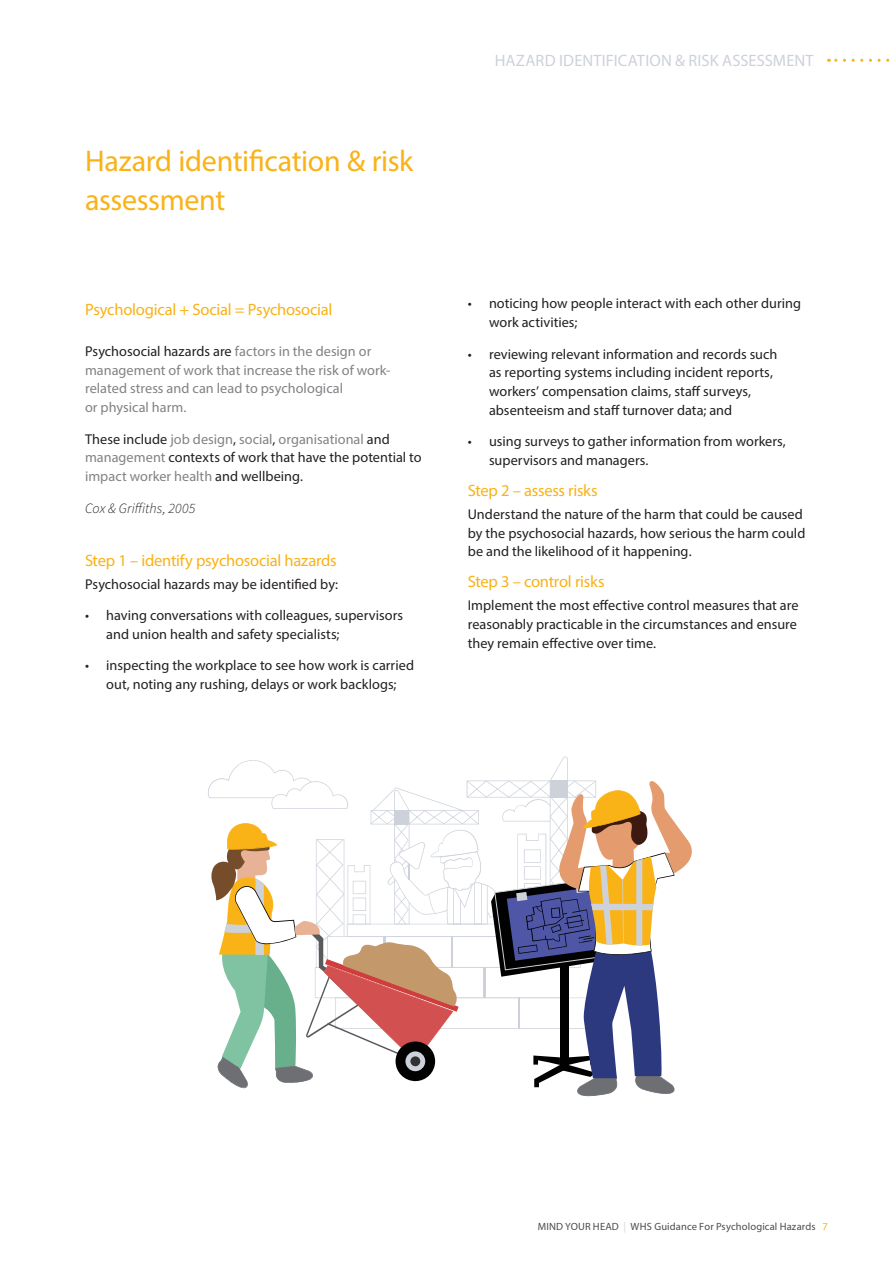
<style>
.page{position:relative;width:893px;height:1263px;background:#fff}
.page>*{position:absolute;margin:0;border:0;box-sizing:border-box;transform-origin:0 0}
.MYH_Heading_1{font:30px/39px "Myriad Pro";letter-spacing:-.01em;color:#f9b217}
.MYH_Subheads{font:16.5px "Myriad Pro";letter-spacing:-.015em;color:#f9b217}
.t1{font:16.5px "Myriad Pro";color:#cdd1da}
.MYH_Text{font:14.25px/18.8px "Myriad Pro";color:#231f20}
.MYH_Text-2{font:14.25px/18.8px "Myriad Pro";color:#808285}
.MYH_Text_no_space{font:14.25px "Myriad Pro";color:#231f20}
.MYH_Text-3{font:italic 14.25px "Source Sans Variable";color:#231f20}
.t2{font:10.5px "Myriad Pro";letter-spacing:.015em;color:#4b4c4d}
.s1{color:#231f20}
.s2{color:#808285}
.s3{color:#d4d8de}
.s4{color:#f9b217}
</style>
<div class="page">
<svg style="left:828px;top:59px;width:62px;height:3px"></svg>
<svg style="left:208px;top:756px;width:484px;height:341px"></svg>
<p class="MYH_Heading_1" style="left:85px;top:141px;width:330px">Hazard identification &amp; risk assessment</p>
<p class="MYH_Subheads" style="left:85px;top:299px;width:249px">Psychological + Social = Psychosocial</p>
<p class="MYH_Text-2" style="left:85px;top:341px;width:307px"><span class="s1">Psychosocial hazards are</span> factors in the design or management of work that increase the risk of work&shy;related stress and can lead to psychological<br>or physical harm.</p>
<p class="MYH_Text" style="left:85px;top:429px;width:338px">These include <span class="s2">job design</span>, <span class="s2">social</span>, <span class="s2">organisational</span> and <span class="s2">management</span> contexts of work that have the potential to <span class="s2">impact worker health</span> and wellbeing.</p>
<p class="MYH_Text-3" style="left:85px;top:499px;width:112px">Cox &amp; Griffiths, 2005</p>
<p class="MYH_Subheads" style="left:85px;top:550px;width:253px">Step 1 – identify psychosocial hazards</p>
<p class="MYH_Text_no_space" style="left:85px;top:575px;width:255px">Psychosocial hazards may be identified by:</p>
<p class="MYH_Text" style="left:106px;top:606px;width:298px;text-indent:-21px">• having conversations with colleagues, supervisors and union health and safety specialists;</p>
<p class="MYH_Text" style="left:85px;top:656px;width:330px;text-align:center">• inspecting the workplace to see how work is carried out, noting any rushing, delays or work backlogs;</p>
<p class="t1" style="left:495px;top:51px;width:42px">Hazard</p>
<p class="t1" style="left:559px;top:51px;width:9px">identification</p>
<p class="t1" style="left:675px;top:51px;width:58px">&amp; ris k assessment</p>
<p class="MYH_Text" style="left:489px;top:294px;width:314px;text-indent:-21px">• noticing how people interact with each other during work activities;</p>
<p class="MYH_Text" style="left:489px;top:344px;width:290px;text-indent:-21px">• reviewing relevant information and records such as reporting systems including incident reports, workers’ compensation claims, staff surveys, absenteeism and staff turnover data; and</p>
<p class="MYH_Text" style="left:489px;top:432px;width:298px;text-indent:-21px">• using surveys to gather information from workers, supervisors and managers.</p>
<p class="MYH_Subheads" style="left:468px;top:480px;width:132px">Step 2 – assess risks</p>
<p class="MYH_Text" style="left:468px;top:504px;width:339px">Understand the nature of the harm that could be caused by the psychosocial hazards, how serious the harm could be and the likelihood of it happening.</p>
<p class="MYH_Subheads" style="left:468px;top:571px;width:138px">Step 3 – control risks</p>
<p class="MYH_Text" style="left:468px;top:596px;width:332px;text-align:justify">Implement the most effective control measures that are reasonably practicable in the circumstances and ensure they remain effective over time.</p>
<p class="t2" style="left:538px;top:1220px;width:291px">MIND YOUR HEAD <span class="s3">|</span> WHS Guidance For Psychological Hazards <span class="s4">7</span></p>
</div>
